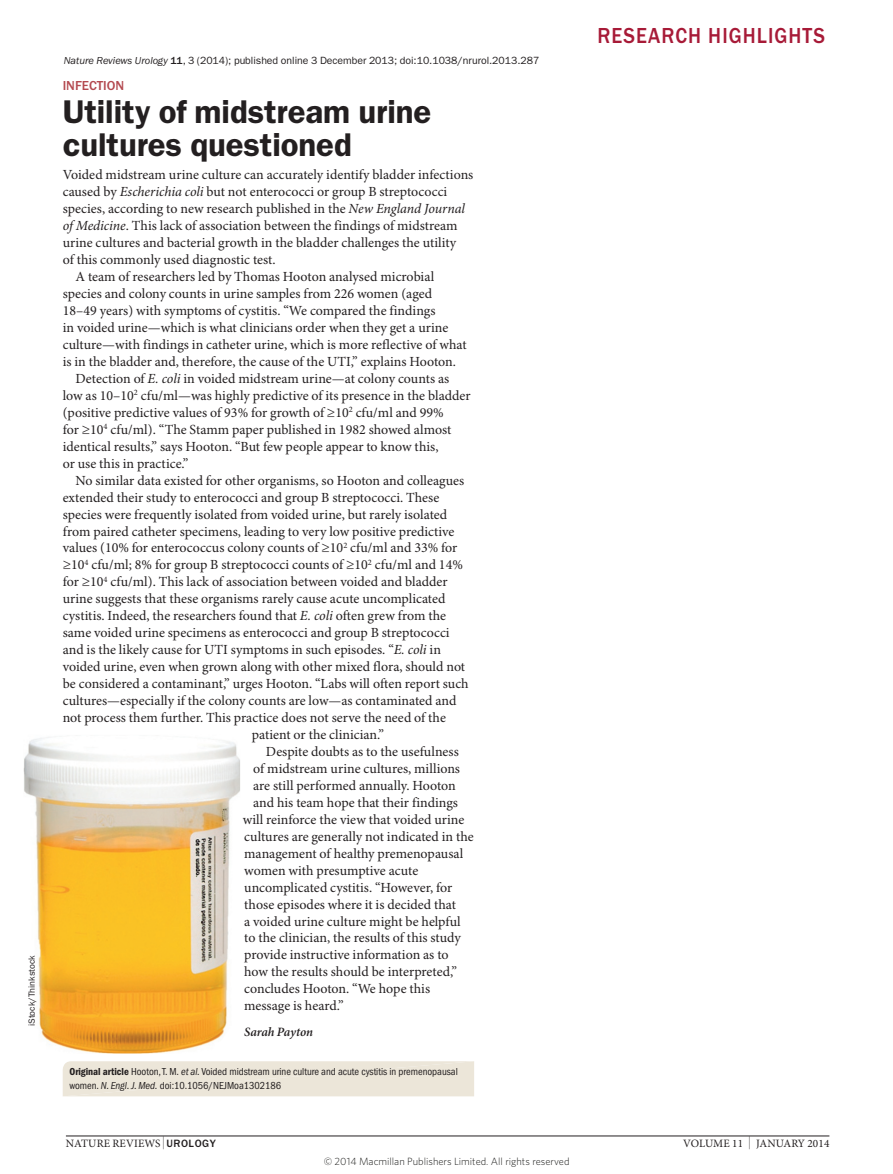
<style>
.page{position:relative;width:893px;height:1174px;background:#fff}
.page>*{position:absolute;margin:0;border:0;box-sizing:border-box;transform-origin:0 0}
.Title{font:600 33px/33px "ITC Franklin Gothic Std";letter-spacing:-.005em;color:#231f20}
.t1{font:500 22.5px "ITC Franklin Gothic Std";letter-spacing:.05em;color:#a71a37;scale:.9 1}
.Body_text{font:13.95px/17px "Minion Pro";color:#231f20}
.Body_first{font:13.95px/17px "Minion Pro";color:#231f20}
.Strapline{font:500 13.5px "ITC Franklin Gothic Std";letter-spacing:-.005em;color:#b44a50}
.Authors{font:italic 600 12.75px "Minion Pro";letter-spacing:-.015em;color:#231f20}
.t2{font:11.25px "Minion Pro";letter-spacing:.01em;color:#231f20}
.References{font:condensed 10.5px/14.2px "ITC Franklin Gothic Std";letter-spacing:-.005em;color:#231f20}
.Citation_line{font:10.5px "ITC Franklin Gothic Std";letter-spacing:-.005em;color:#231f20}
.t3{font:300 10.5px "Whitney";color:#1d1d1b}
.Figure_credit{font:9px "ITC Franklin Gothic Std";color:#231f20}
.s1{font-style:italic}
.s2{font-weight:500}
.s3{font-family:"ITC Franklin Gothic Std"}
.s4{font-family:"ITC Franklin Gothic Std Dm Cd";font-stretch:normal}
.s5{font-size:12.9px}
.s6{font-family:"ITC Franklin Gothic Std";font-weight:500;font-size:10.95px}
</style>
<div class="page">
<hr style="left:66px;top:1135px;width:763px;height:1px;background:#231f20">
<div style="left:63px;top:1061px;width:411px;height:35px;background:#ece6d9"></div>
<img style="left:23px;top:737px;width:217px;height:316px">
<p class="Figure_credit" style="left:27px;top:1026px;width:73px;rotate:-90deg">iStock/Thinkstock</p>
<p class="Citation_line" style="left:64px;top:54px;width:477px"><span class="s1">Nature Reviews Urology</span> <span class="s2">11</span>, 3 (2014); published online 3 December 2013; doi:10.1038/nrurol.2013.287</p>
<p class="Strapline" style="left:63px;top:78px;width:63px">INFECTION</p>
<p class="Title" style="left:63px;top:95px;width:370px">Utility of midstream urine cultures questioned</p>
<p class="Body_first" style="left:63px;top:167px;width:412px">Voided midstream urine culture can accurately identify bladder infections caused by <span class="s1">Escherichia coli</span> but not enterococci or group B streptococci species, according to new research published in the <span class="s1">New England Journal of Medicine</span>. This lack of association between the findings of midstream urine cultures and bacterial growth in the bladder challenges the utility<br>of this commonly used diagnostic test.</p>
<p class="Body_text" style="left:63px;top:269px;width:405px;text-indent:13px">A team of researchers led by Thomas Hooton analysed microbial species and colony counts in urine samples from 226 women (aged 18–49 years) with symptoms of cystitis. “We compared the findings<br>in voided urine—which is what clinicians order when they get a urine culture—with findings in catheter urine, which is more reflective of what is in the bladder and, therefore, the cause of the UTI,” explains Hooton.</p>
<p class="Body_text" style="left:63px;top:370px;width:409px;text-indent:13px">Detection of <span class="s1">E. coli</span> in voided midstream urine—at colony counts as low as 10–10<sup>2</sup> cfu/ml—was highly predictive of its presence in the bladder (positive predictive values of 93% for growth of <span class="s3">≥</span>10<sup>2</sup> cfu/ml and 99%<br>for <span class="s3">≥</span>10<sup>4</sup> cfu/ml). “The Stamm paper published in 1982 showed almost identical results,” says Hooton. “But few people appear to know this,<br>or use this in practice.”</p>
<p class="Body_text" style="left:75px;top:472px;width:390px">No similar data existed for other organisms, so Hooton and colleagues</p>
<p class="Body_text" style="left:63px;top:489px;width:378px">extended their study to enterococci and group B streptococci. These</p>
<p class="Body_text" style="left:63px;top:506px;width:386px">species were frequently isolated from voided urine, but rarely isolated</p>
<p class="Body_text" style="left:63px;top:523px;width:393px">from paired catheter specimens, leading to very low positive predictive</p>
<p class="Body_text" style="left:63px;top:540px;width:396px">values (10% for enterococcus colony counts of <span class="s3">≥</span>10<sup>2</sup> cfu/ml and 33% for</p>
<p class="Body_text" style="left:63px;top:557px;width:402px"><span class="s3">≥</span>10<sup>4</sup> cfu/ml; 8% for group B streptococci counts of <span class="s3">≥</span>10<sup>2</sup> cfu/ml and 14%</p>
<p class="Body_text" style="left:63px;top:574px;width:387px">for <span class="s3">≥</span>10<sup>4</sup> cfu/ml). This lack of association between voided and bladder</p>
<p class="Body_text" style="left:63px;top:591px;width:384px">urine suggests that these organisms rarely cause acute uncomplicated</p>
<p class="Body_text" style="left:63px;top:608px;width:385px">cystitis. Indeed, the researchers found that <span class="s1">E. coli</span> often grew from the</p>
<p class="Body_text" style="left:63px;top:625px;width:388px">same voided urine specimens as enterococci and group B streptococci</p>
<p class="Body_text" style="left:63px;top:642px;width:380px">and is the likely cause for UTI symptoms in such episodes. “<span class="s1">E. coli</span> in</p>
<p class="Body_text" style="left:63px;top:659px;width:404px">voided urine, even when grown along with other mixed flora, should not</p>
<p class="Body_text" style="left:63px;top:675px;width:407px">be considered a contaminant,” urges Hooton. “Labs will often report such</p>
<p class="Body_text" style="left:63px;top:692px;width:395px">cultures—especially if the colony counts are low—as contaminated and</p>
<p class="Body_text" style="left:63px;top:709px;width:385px">not process them further. This practice does not serve the need of the</p>
<p class="Body_text" style="left:252px;top:726px;width:134px">patient or the clinician.”</p>
<p class="Body_text" style="left:266px;top:743px;width:194px">Despite doubts as to the usefulness</p>
<p class="Body_text" style="left:253px;top:760px;width:208px">of midstream urine cultures, millions</p>
<p class="Body_text" style="left:253px;top:777px;width:204px">are still performed annually. Hooton</p>
<p class="Body_text" style="left:253px;top:794px;width:206px">and his team hope that their findings</p>
<p class="Body_text" style="left:243px;top:811px;width:223px">will reinforce the view that voided urine</p>
<p class="Body_text" style="left:244px;top:828px;width:231px">cultures are generally not indicated in the</p>
<p class="Body_text" style="left:244px;top:845px;width:221px">management of healthy premenopausal</p>
<p class="Body_text" style="left:244px;top:862px;width:176px">women with presumptive acute</p>
<p class="Body_text" style="left:244px;top:879px;width:210px">uncomplicated cystitis. “However, for</p>
<p class="Body_text" style="left:244px;top:896px;width:213px">those episodes where it is decided that</p>
<p class="Body_text" style="left:244px;top:913px;width:218px">a voided urine culture might be helpful</p>
<p class="Body_text" style="left:244px;top:930px;width:218px">to the clinician, the results of this study</p>
<p class="Body_text" style="left:244px;top:947px;width:206px">provide instructive information as to</p>
<p class="Body_text" style="left:244px;top:964px;width:214px">how the results should be interpreted,”</p>
<p class="Body_text" style="left:244px;top:981px;width:187px">concludes Hooton. “We hope this</p>
<p class="Body_text" style="left:244px;top:998px;width:101px">message is heard.”</p>
<p class="Authors" style="left:244px;top:1024px;width:70px">Sarah Payton</p>
<p class="References" style="left:69px;top:1064px;width:390px"><span class="s4">Original article</span> Hooton, T. M. <span class="s1">et al.</span> Voided midstream urine culture and acute cystitis in premenopausal women. <span class="s1">N. Engl. J. Med.</span> doi:10.1056/NEJMoa1302186</p>
<p class="t1" style="left:598px;top:22px;width:254px">RESEARCH HIGHLIGHTS</p>
<p class="t2" style="left:66px;top:1136px;width:151px">NATURE REVIEWS <span class="s5">|</span> <span class="s6">UROLOGY</span></p>
<p class="t2" style="left:683px;top:1136px;width:148px">VOLUME 11 <span class="s5">|</span> JANUARY 2014</p>
<p class="t3" style="left:324px;top:1154px;width:247px">© 2014 Macmillan Publishers Limited. All rights reserved</p>
</div>
